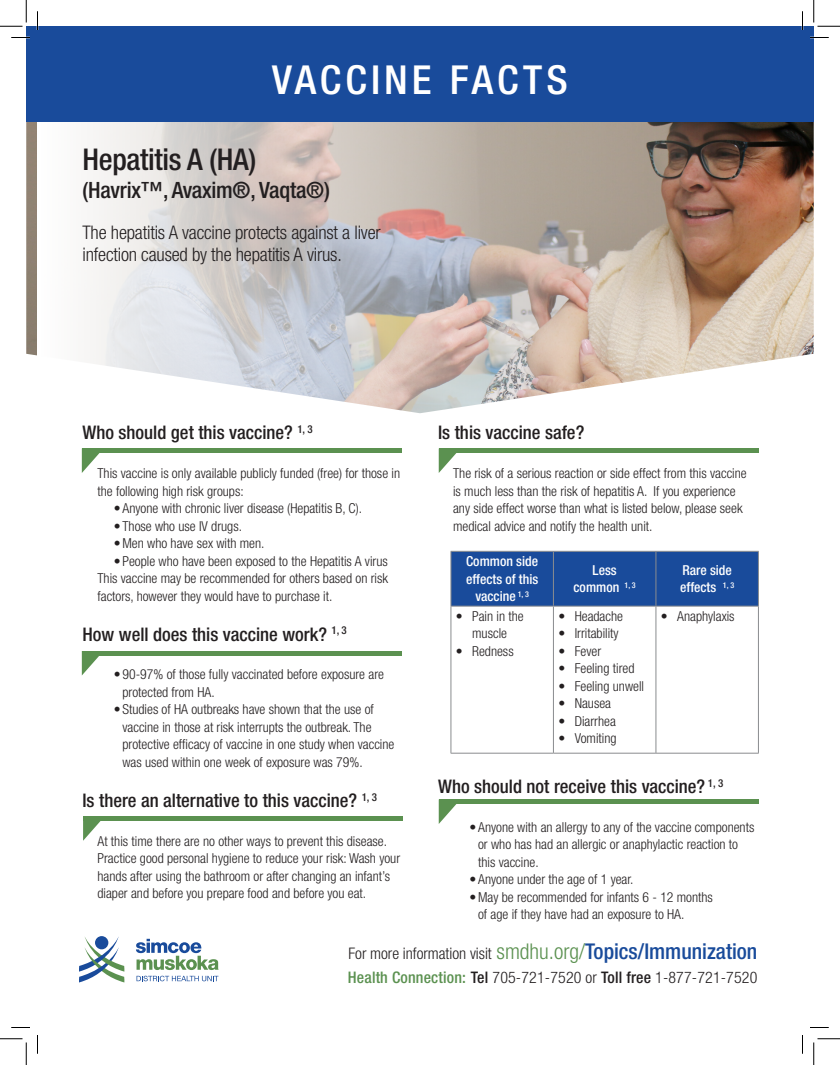
<style>
.page{position:relative;width:840px;height:1065px;background:#fff}
.page>*{position:absolute;margin:0;border:0;box-sizing:border-box;transform-origin:0 0}
.H1_Gray_Titles{font:500 condensed 40px "Helvetica Neue LT Std";letter-spacing:.095em;color:#fff}
.t1{font:500 condensed 30px "Helvetica Neue LT Std";letter-spacing:-.01em;color:#231f20}
.t2{font:500 condensed 22.5px "Helvetica Neue LT Std";letter-spacing:-.01em;color:#231f20}
.t3{font:500 condensed 18.75px "Helvetica Neue LT Std";color:#231f20}
.t4{font:300 condensed 18.75px/22.5px "Helvetica Neue LT Std";letter-spacing:-.01em;color:#231f20}
.t5{font:300 condensed 16px/23.2px "Helvetica Neue LT Std";color:#231f20}
.t6{font:300 condensed 13.75px/17.5px "Helvetica Neue LT Std";color:#231f20}
.t7{font:500 condensed 13.75px/17.5px "Helvetica Neue LT Std";color:#fff;text-align:center}
.s1{font-size:21.75px;color:#5b9150}
.s2{font-weight:500;font-size:21.75px;color:#194b9b}
.s3{font-weight:500;color:#5b9150}
.s4{font-weight:500}
</style>
<div class="page">
<img style="left:26px;top:122px;width:788px;height:238px">
<img style="left:38px;top:122px;width:735px;height:292px">
<svg style="left:136px;top:939px;width:83px;height:31px"></svg>
<svg style="left:137px;top:976px;width:81px;height:5px"></svg>
<svg style="left:79px;top:936px;width:45px;height:46px"></svg>
<div style="left:82px;top:448px;width:320px;height:5px;background:#5b9150"></div>
<svg style="left:82px;top:453px;width:18px;height:20px"></svg>
<div style="left:82px;top:651px;width:320px;height:5px;background:#5b9150"></div>
<svg style="left:82px;top:656px;width:17px;height:19px"></svg>
<div style="left:26px;top:26px;width:788px;height:96px;background:#194b9b"></div>
<div style="left:83px;top:816px;width:320px;height:5px;background:#5b9150"></div>
<svg style="left:83px;top:821px;width:18px;height:20px"></svg>
<div style="left:439px;top:448px;width:320px;height:5px;background:#5b9150"></div>
<svg style="left:439px;top:453px;width:18px;height:20px"></svg>
<div style="left:452px;top:552px;width:306px;height:54px;background:#194b9b"></div>
<hr style="left:451px;top:551px;width:102px;height:1px;background:#8a8c8f">
<hr style="left:451px;top:552px;width:1px;height:54px;background:#8a8c8f">
<hr style="left:553px;top:551px;width:103px;height:1px;background:#8a8c8f">
<hr style="left:553px;top:552px;width:1px;height:54px;background:#8a8c8f">
<hr style="left:656px;top:551px;width:103px;height:1px;background:#8a8c8f">
<hr style="left:656px;top:552px;width:1px;height:54px;background:#8a8c8f">
<hr style="left:758px;top:552px;width:1px;height:54px;background:#8a8c8f">
<hr style="left:451px;top:606px;width:102px;height:1px;background:#8a8c8f">
<hr style="left:451px;top:606px;width:1px;height:147px;background:#8a8c8f">
<hr style="left:553px;top:606px;width:103px;height:1px;background:#8a8c8f">
<hr style="left:553px;top:606px;width:1px;height:147px;background:#8a8c8f">
<hr style="left:656px;top:606px;width:103px;height:1px;background:#8a8c8f">
<hr style="left:656px;top:606px;width:1px;height:147px;background:#8a8c8f">
<hr style="left:758px;top:606px;width:1px;height:147px;background:#8a8c8f">
<hr style="left:451px;top:753px;width:102px;height:1px;background:#8a8c8f">
<hr style="left:553px;top:753px;width:103px;height:1px;background:#8a8c8f">
<hr style="left:656px;top:753px;width:103px;height:1px;background:#8a8c8f">
<div style="left:439px;top:800px;width:320px;height:5px;background:#5b9150"></div>
<svg style="left:439px;top:799px;width:21px;height:25px"></svg>
<svg style="left:11px;top:37px;width:19px;height:1px"></svg>
<svg style="left:810px;top:37px;width:19px;height:1px"></svg>
<svg style="left:11px;top:1027px;width:19px;height:1px"></svg>
<svg style="left:810px;top:1027px;width:19px;height:1px"></svg>
<svg style="left:37px;top:11px;width:1px;height:19px"></svg>
<svg style="left:37px;top:1035px;width:1px;height:19px"></svg>
<svg style="left:802px;top:11px;width:1px;height:19px"></svg>
<svg style="left:802px;top:1035px;width:1px;height:19px"></svg>
<svg style="left:0;top:0;width:27px;height:27px"></svg>
<svg style="left:0;top:1039px;width:27px;height:26px"></svg>
<svg style="left:814px;top:0;width:26px;height:27px"></svg>
<svg style="left:814px;top:1039px;width:26px;height:26px"></svg>
<h1 class="H1_Gray_Titles" style="left:272px;top:56px;width:297px">VACCINE FACTS</h1>
<p class="t1" style="left:82px;top:142px;width:175px">Hepatitis A (HA)</p>
<p class="t2" style="left:82px;top:176px;width:249px">(Havrix™, Avaxim®, Vaqta®)</p>
<p class="t4" style="left:82px;top:221px;width:300px">The hepatitis A vaccine protects against a liver infection caused by the hepatitis A virus.</p>
<p class="t3" style="left:82px;top:422px;width:232px">Who should get this vaccine? <sup>1,</sup> <sup>3</sup></p>
<p class="t6" style="left:98px;top:464px;width:304px">This vaccine is only available publicly funded (free) for those in the following high risk groups:</p>
<p class="t6" style="left:114px;top:499px;width:250px">• Anyone with chronic liver disease (Hepatitis B, C).</p>
<p class="t6" style="left:114px;top:517px;width:130px">• Those who use IV drugs.</p>
<p class="t6" style="left:114px;top:534px;width:152px">•Men who have sex with men.</p>
<p class="t6" style="left:114px;top:552px;width:276px">• People who have been exposed to the Hepatitis A virus</p>
<p class="t6" style="left:98px;top:569px;width:292px">This vaccine may be recommended for others based on risk factors, however they would have to purchase it.</p>
<p class="t3" style="left:82px;top:623px;width:266px">How well does this vaccine work? <sup>1,</sup> <sup>3</sup></p>
<p class="t6" style="left:122px;top:666px;width:263px;text-indent:-9px">• 90-97% of those fully vaccinated before exposure are protected from HA.</p>
<p class="t6" style="left:122px;top:701px;width:273px;text-indent:-9px">• Studies of HA outbreaks have shown that the use of vaccine in those at risk interrupts the outbreak. The protective efficacy of vaccine in one study when vaccine was used within one week of exposure was 79%.</p>
<p class="t3" style="left:82px;top:789px;width:296px">Is there an alternative to this vaccine? <sup>1,</sup> <sup>3</sup></p>
<p class="t6" style="left:98px;top:832px;width:304px">At this time there are no other ways to prevent this disease.<br>Practice good personal hygiene to reduce your risk: Wash your hands after using the bathroom or after changing an infant’s diaper and before you prepare food and before you eat.</p>
<p class="t3" style="left:438px;top:422px;width:148px">Is this vaccine safe?</p>
<p class="t6" style="left:453px;top:464px;width:295px">The risk of a serious reaction or side effect from this vaccine is much less than the risk of hepatitis A. If you experience any side effect worse than what is listed below, please seek medical advice and notify the health unit.</p>
<p class="t7" style="left:466px;top:552px;width:74px">Common side effects of this vaccine <sup>1,</sup> <sup>3</sup></p>
<p class="t7" style="left:574px;top:561px;width:64px">Less common <sup>1,</sup> <sup>3</sup></p>
<p class="t7" style="left:680px;top:561px;width:56px;text-align:left">Rare side effects <sup>1,</sup> <sup>3</sup></p>
<p class="t6" style="left:456px;top:607px;width:69px;text-align:center">• Pain in the muscle</p>
<p class="t6" style="left:456px;top:642px;width:59px">• Redness</p>
<p class="t6" style="left:558px;top:607px;width:66px">• Headache</p>
<p class="t6" style="left:558px;top:625px;width:62px">• Irritability</p>
<p class="t6" style="left:558px;top:642px;width:44px">• Fever</p>
<p class="t6" style="left:558px;top:660px;width:78px">• Feeling tired</p>
<p class="t6" style="left:558px;top:677px;width:87px">• Feeling unwell</p>
<p class="t6" style="left:558px;top:695px;width:54px">• Nausea</p>
<p class="t6" style="left:558px;top:712px;width:59px">• Diarrhea</p>
<p class="t6" style="left:558px;top:730px;width:60px">• Vomiting</p>
<p class="t6" style="left:661px;top:607px;width:75px">• Anaphylaxis</p>
<p class="t3" style="left:438px;top:775px;width:287px">Who should not receive this vaccine? <sup>1,</sup> <sup>3</sup></p>
<p class="t6" style="left:478px;top:818px;width:278px;text-indent:-9px">• Anyone with an allergy to any of the vaccine components or who has had an allergic or anaphylactic reaction to this vaccine.</p>
<p class="t6" style="left:469px;top:871px;width:166px">• Anyone under the age of 1 year.</p>
<p class="t6" style="left:478px;top:888px;width:236px;text-indent:-9px">•May be recommended for infants 6 - 12 months of age if they have had an exposure to HA.</p>
<p class="t5" style="left:348px;top:942px;width:411px">For more information visit <span class="s1">smdhu.org/</span><span class="s2">Topics/Immunization<br></span><span class="s3">Health Connection:</span> <span class="s4">Tel</span> 705-721-7520 or <span class="s4">Toll free</span> 1-877-721-7520</p>
</div>
